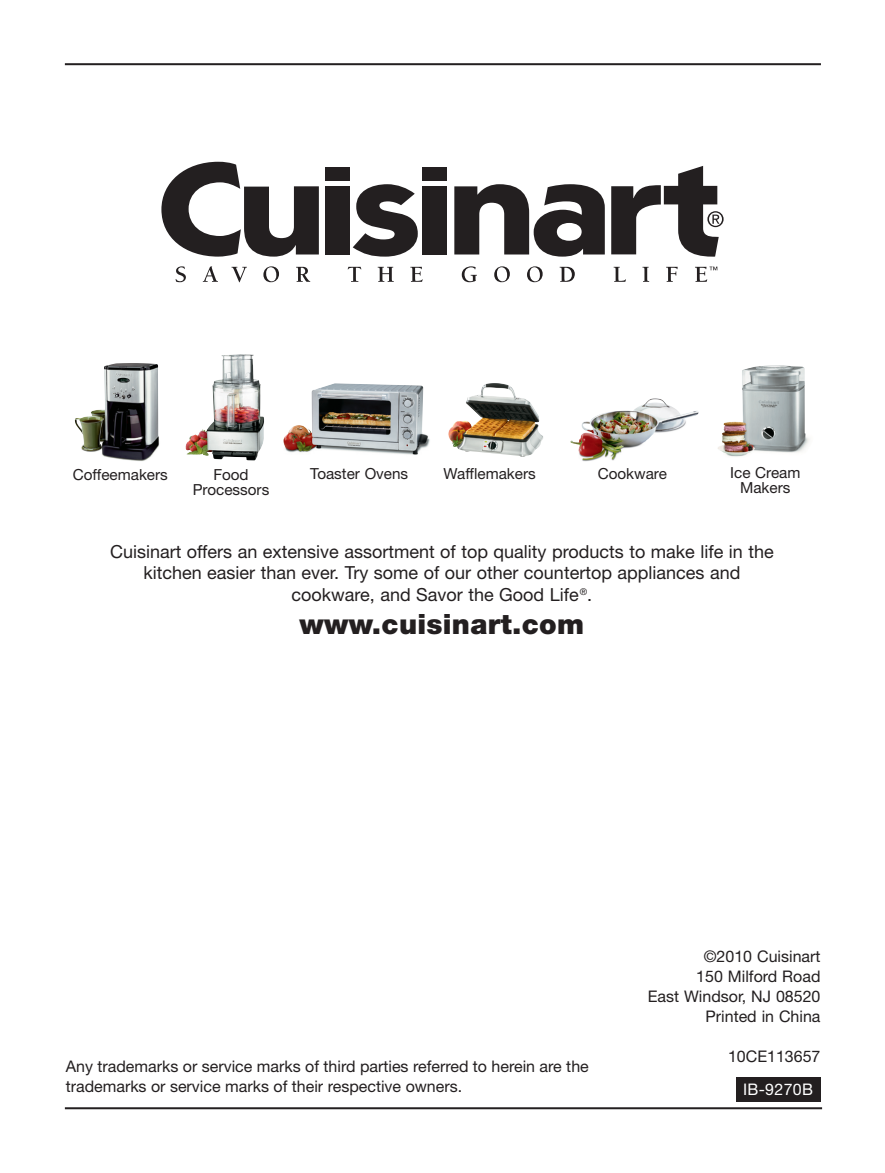
<style>
.page{position:relative;width:885px;height:1173px;background:#fff}
.page>*{position:absolute;margin:0;border:0;box-sizing:border-box;transform-origin:0 0}
.t1{font:900 28px "Helvetica Neue LT Std";letter-spacing:.01em;color:#231f20}
.t2{font:18px/21.6px "Helvetica Neue LT Std";color:#231f20;text-align:center}
.t3{font:16px/20px "Helvetica Neue LT Std";color:#231f20;text-align:right}
.t4{font:16px "Helvetica Neue LT Std";letter-spacing:.02em;color:#fff}
.t5{font:15.2px/15.2px "Helvetica Neue LT Std";color:#231f20;text-align:center}
</style>
<div class="page">
<hr style="left:65px;top:63px;width:756px;height:2px;background:#231f20">
<hr style="left:65px;top:1107px;width:757px;height:2px;background:#231f20">
<div style="left:736px;top:1078px;width:84px;height:24px;background:#231f20"></div>
<svg style="left:161px;top:162px;width:158px;height:95px"></svg>
<div style="left:325px;top:186px;width:25px;height:68px;background:#231f20"></div>
<svg style="left:353px;top:184px;width:65px;height:73px"></svg>
<div style="left:422px;top:186px;width:25px;height:68px;background:#231f20"></div>
<svg style="left:454px;top:184px;width:151px;height:73px"></svg>
<div style="left:325px;top:167px;width:24px;height:14px;background:#231f20"></div>
<div style="left:422px;top:167px;width:24px;height:14px;background:#231f20"></div>
<svg style="left:176px;top:266px;width:10px;height:16px"></svg>
<svg style="left:203px;top:266px;width:15px;height:16px"></svg>
<svg style="left:232px;top:267px;width:15px;height:15px"></svg>
<svg style="left:263px;top:266px;width:16px;height:16px"></svg>
<svg style="left:296px;top:267px;width:14px;height:15px"></svg>
<svg style="left:348px;top:267px;width:13px;height:15px"></svg>
<svg style="left:378px;top:267px;width:16px;height:15px"></svg>
<svg style="left:410px;top:267px;width:13px;height:15px"></svg>
<svg style="left:462px;top:266px;width:15px;height:16px"></svg>
<svg style="left:494px;top:266px;width:16px;height:16px"></svg>
<svg style="left:527px;top:266px;width:16px;height:16px"></svg>
<svg style="left:560px;top:267px;width:15px;height:15px"></svg>
<svg style="left:614px;top:267px;width:12px;height:15px"></svg>
<svg style="left:642px;top:267px;width:7px;height:15px"></svg>
<svg style="left:666px;top:267px;width:12px;height:15px"></svg>
<svg style="left:695px;top:267px;width:22px;height:15px"></svg>
<svg style="left:611px;top:166px;width:113px;height:91px"></svg>
<img style="left:733px;top:366px;width:33px;height:56px">
<img style="left:570px;top:398px;width:85px;height:46px">
<img style="left:448px;top:383px;width:95px;height:74px">
<img style="left:283px;top:383px;width:147px;height:72px">
<img style="left:192px;top:354px;width:48px;height:82px">
<img style="left:75px;top:363px;width:85px;height:98px">
<p class="t5" style="left:73px;top:467px;width:96px">Coffeemakers</p>
<p class="t5" style="left:193px;top:467px;width:78px">Food<br>Processors</p>
<p class="t5" style="left:310px;top:466px;width:99px">Toaster Ovens</p>
<p class="t5" style="left:444px;top:466px;width:94px">Wafflemakers</p>
<p class="t5" style="left:598px;top:465px;width:71px">Cookware</p>
<p class="t5" style="left:730px;top:465px;width:72px">Ice Cream<br>Makers</p>
<p class="t2" style="left:110px;top:540px;width:665px">Cuisinart offers an extensive assortment of top quality products to make life in the kitchen easier than ever. Try some of our other countertop appliances and cookware, and Savor the Good Life<sup>®</sup>.</p>
<h1 class="t1" style="left:300px;top:608px;width:286px">www.cuisinart.com</h1>
<p class="t3" style="left:66px;top:1057px;width:525px;line-height:19.2px;text-align:left">Any trademarks or service marks of third parties referred to herein are the trademarks or service marks of their respective owners.</p>
<p class="t3" style="left:648px;top:946px;width:174px">©2010 Cuisinart<br>150 Milford Road<br>East Windsor, NJ 08520<br>Printed in China</p>
<p class="t3" style="left:728px;top:1046px;width:94px">10CE113657</p>
<p class="t4" style="left:743px;top:1080px;width:72px">IB-9270B</p>
</div>
